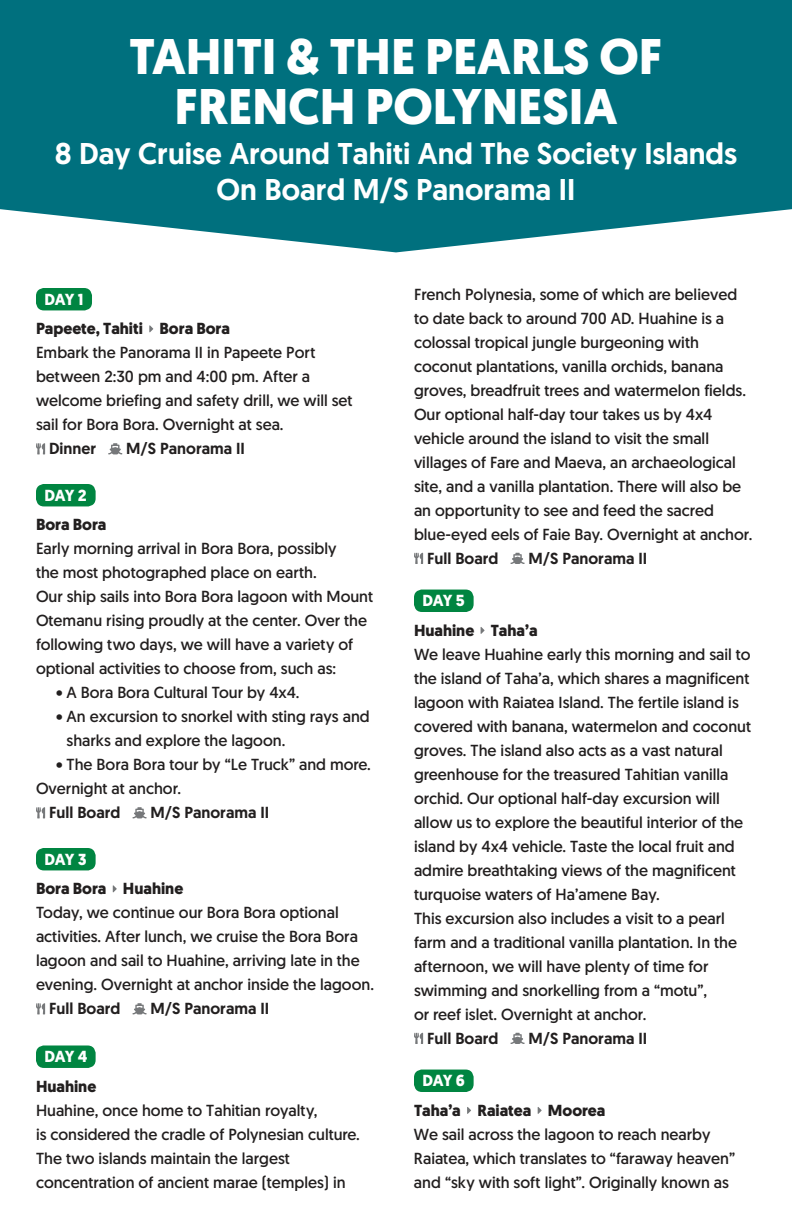
<style>
.page{position:relative;width:792px;height:1224px;background:#fff}
.page>*{position:absolute;margin:0;border:0;box-sizing:border-box;transform-origin:0 0}
.t1{font:700 50px/50px "Geomanist";color:#fff;text-align:center}
.t2{font:500 30px/36px "Geomanist";color:#fff;text-align:center}
.t3{font:16px/24px "Geomanist";color:#221f1f}
.t4{font:500 16px "Geomanist";color:#221f1f}
.t5{font:700 16px "Geomanist";color:#221f1f}
.t6{font:700 16px "Geomanist";letter-spacing:-.025em;color:#fff}
</style>
<div class="page">
<div style="left:36px;top:288px;width:56px;height:22px;background:#008541;border-radius:8px"></div>
<svg style="left:149px;top:325px;width:4px;height:8px"></svg>
<svg style="left:36px;top:443px;width:9px;height:11px"></svg>
<svg style="left:108px;top:443px;width:14px;height:11px"></svg>
<div style="left:36px;top:484px;width:60px;height:22px;background:#008541;border-radius:8px"></div>
<svg style="left:36px;top:807px;width:9px;height:11px"></svg>
<svg style="left:133px;top:807px;width:14px;height:11px"></svg>
<div style="left:36px;top:848px;width:60px;height:22px;background:#008541;border-radius:8px"></div>
<svg style="left:113px;top:885px;width:4px;height:8px"></svg>
<svg style="left:36px;top:1003px;width:9px;height:11px"></svg>
<svg style="left:133px;top:1003px;width:14px;height:11px"></svg>
<div style="left:36px;top:1045px;width:60px;height:23px;background:#008541;border-radius:8px"></div>
<svg style="left:414px;top:553px;width:9px;height:11px"></svg>
<svg style="left:511px;top:553px;width:14px;height:11px"></svg>
<div style="left:414px;top:590px;width:60px;height:22px;background:#008541;border-radius:8px"></div>
<svg style="left:481px;top:627px;width:4px;height:7px"></svg>
<svg style="left:414px;top:1033px;width:9px;height:11px"></svg>
<svg style="left:511px;top:1033px;width:14px;height:11px"></svg>
<div style="left:414px;top:1070px;width:60px;height:22px;background:#008541;border-radius:8px"></div>
<svg style="left:467px;top:1107px;width:4px;height:7px"></svg>
<svg style="left:538px;top:1107px;width:4px;height:7px"></svg>
<svg style="left:0;top:0;width:792px;height:252px;background:#157c88"></svg>
<h1 class="t1" style="left:129px;top:33px;width:535px">TAHITI &amp; THE PEARLS OF<br>FRENCH POLYNESIA</h1>
<h2 class="t2" style="left:55px;top:137px;width:684px">8 Day Cruise Around Tahiti And The Society Islands<br>On Board M/S Panorama II</h2>
<p class="t6" style="left:44px;top:292px;width:41px">DAY 1</p>
<p class="t5" style="left:36px;top:321px;width:196px">Papeete, Tahiti Bora Bora</p>
<p class="t3" style="left:36px;top:342px;width:318px">Embark the Panorama II in Papeete Port between 2:30 pm and 4:00 pm. After a welcome briefing and safety drill, we will set sail for Bora Bora. Overnight at sea.</p>
<p class="t4" style="left:49px;top:442px;width:49px">Dinner</p>
<p class="t4" style="left:126px;top:442px;width:120px">M/S Panorama II</p>
<p class="t6" style="left:44px;top:488px;width:44px">DAY 2</p>
<p class="t5" style="left:36px;top:517px;width:72px">Bora Bora</p>
<p class="t3" style="left:36px;top:538px;width:339px">Early morning arrival in Bora Bora, possibly<br>the most photographed place on earth.<br>Our ship sails into Bora Bora lagoon with Mount Otemanu rising proudly at the center. Over the following two days, we will have a variety of optional activities to choose from, such as:</p>
<p class="t3" style="left:56px;top:681px;width:245px">• A Bora Bora Cultural Tour by 4x4.</p>
<p class="t3" style="left:67px;top:705px;width:305px;text-indent:-11px">• An excursion to snorkel with sting rays and sharks and explore the lagoon.</p>
<p class="t3" style="left:36px;top:753px;width:336px;text-indent:20px">• The Bora Bora tour by “Le Truck” and more.<br>Overnight at anchor.</p>
<p class="t4" style="left:49px;top:806px;width:73px">Full Board</p>
<p class="t4" style="left:151px;top:806px;width:120px">M/S Panorama II</p>
<p class="t6" style="left:44px;top:852px;width:44px">DAY 3</p>
<p class="t5" style="left:36px;top:881px;width:149px">Bora Bora Huahine</p>
<p class="t3" style="left:36px;top:901px;width:340px">Today, we continue our Bora Bora optional activities. After lunch, we cruise the Bora Bora lagoon and sail to Huahine, arriving late in the evening. Overnight at anchor inside the lagoon.</p>
<p class="t4" style="left:49px;top:1002px;width:73px">Full Board</p>
<p class="t4" style="left:151px;top:1002px;width:120px">M/S Panorama II</p>
<p class="t6" style="left:44px;top:1049px;width:45px">DAY 4</p>
<p class="t5" style="left:36px;top:1079px;width:62px">Huahine</p>
<p class="t3" style="left:36px;top:1098px;width:325px">Huahine, once home to Tahitian royalty,<br>is considered the cradle of Polynesian culture.<br>The two islands maintain the largest concentration of ancient marae (temples) in</p>
<p class="t3" style="left:414px;top:283px;width:340px">French Polynesia, some of which are believed to date back to around 700 AD. Huahine is a colossal tropical jungle burgeoning with coconut plantations, vanilla orchids, banana groves, breadfruit trees and watermelon fields.<br>Our optional half-day tour takes us by 4x4 vehicle around the island to visit the small villages of Fare and Maeva, an archaeological site, and a vanilla plantation. There will also be an opportunity to see and feed the sacred blue-eyed eels of Faie Bay. Overnight at anchor.</p>
<p class="t4" style="left:427px;top:552px;width:73px">Full Board</p>
<p class="t4" style="left:529px;top:552px;width:120px">M/S Panorama II</p>
<p class="t6" style="left:422px;top:593px;width:44px">DAY 5</p>
<p class="t5" style="left:414px;top:623px;width:125px">Huahine Taha’a</p>
<p class="t3" style="left:414px;top:643px;width:339px">We leave Huahine early this morning and sail to the island of Taha’a, which shares a magnificent lagoon with Raiatea Island. The fertile island is covered with banana, watermelon and coconut groves. The island also acts as a vast natural greenhouse for the treasured Tahitian vanilla orchid. Our optional half-day excursion will allow us to explore the beautiful interior of the island by 4x4 vehicle. Taste the local fruit and admire breathtaking views of the magnificent turquoise waters of Ha’amene Bay.<br>This excursion also includes a visit to a pearl farm and a traditional vanilla plantation. In the afternoon, we will have plenty of time for swimming and snorkelling from a “motu”,<br>or reef islet. Overnight at anchor.</p>
<p class="t4" style="left:427px;top:1032px;width:73px">Full Board</p>
<p class="t4" style="left:529px;top:1032px;width:120px">M/S Panorama II</p>
<p class="t6" style="left:422px;top:1073px;width:44px">DAY 6</p>
<p class="t5" style="left:414px;top:1103px;width:193px">Taha’a Raiatea Moorea</p>
<p class="t3" style="left:414px;top:1123px;width:323px">We sail across the lagoon to reach nearby<br>Raiatea, which translates to “faraway heaven” and “sky with soft light”. Originally known as</p>
</div>
